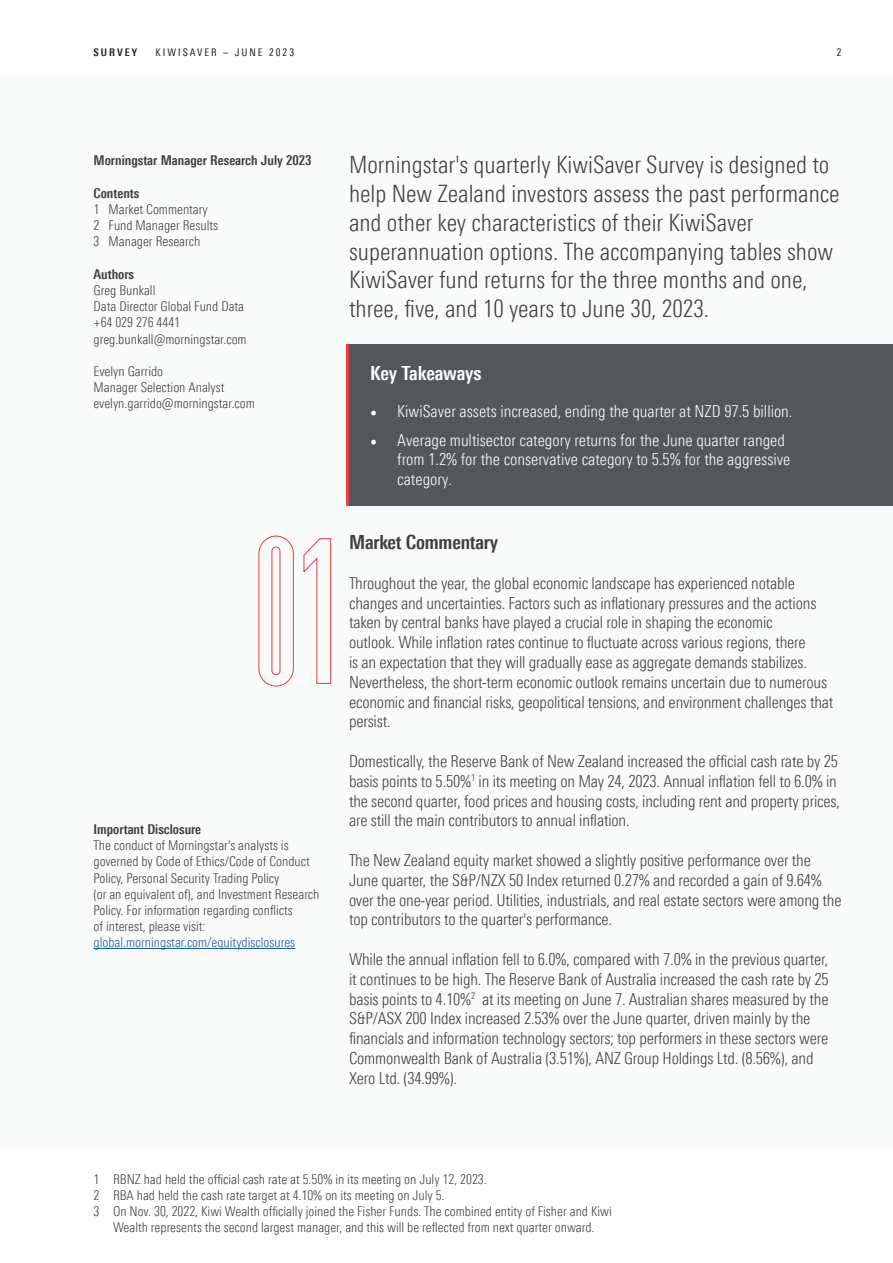
<style>
.page{position:relative;width:893px;height:1263px;background:#fff}
.page>*{position:absolute;margin:0;border:0;box-sizing:border-box;transform-origin:0 0}
.t1{font:300 condensed 24px/28.8px "Univers Nextfor MORN";color:#3e3e3f}
.t2{font:700 condensed 19.5px "Univers Nextfor MORN";letter-spacing:-.01em;color:#3e3e3f}
.t3{font:700 condensed 19.5px "Univers Nextfor MORN";letter-spacing:-.01em;color:#fff}
.t4{font:300 condensed 16.5px/19.8px "Univers Nextfor MORN";letter-spacing:-.01em;color:#3e3e3f}
.t5{font:300 condensed 16.5px/19.6px "Univers Nextfor MORN";color:#fff}
.Bio_Bodycopy{font:300 condensed 13.5px/16.2px "Univers Nextfor MORN";color:#3e3e3f}
.Bio_Bodycopy-2{font:700 condensed 13.5px "Univers Nextfor MORN";color:#3e3e3f}
.Bio_Bodycopy-3{font:300 condensed 13.5px/16.2px "Univers Nextfor MORN";color:#175d9e}
.t6{font:condensed 10.5px "Univers Nextfor MORN";letter-spacing:.19em;color:#1c1c1c}
.t7{font:700 condensed 10.5px "Univers Nextfor MORN";letter-spacing:.19em;color:#1c1c1c}
.s1{color:#3e3e3f}
.s2{font-family:"Minion Pro";font-weight:400;font-stretch:normal;font-size:18px}
.s3{font-family:"Univers Nextfor MORNPC Cn";font-weight:400;font-stretch:normal}
</style>
<div class="page">
<div style="left:0;top:77px;width:893px;height:1071px;background:#f9fafa"></div>
<hr style="left:94px;top:948px;width:201px;height:1px;background:#175d9e">
<div style="left:349px;top:344px;width:544px;height:162px;background:#545759"></div>
<hr style="left:347px;top:344px;width:2px;height:162px;background:#ee3a41">
<svg style="left:303px;top:538px;width:28px;height:146px"></svg>
<svg style="left:258px;top:535px;width:36px;height:152px"></svg>
<p class="t7" style="left:94px;top:46px;width:45px">SURVEY</p>
<p class="t6" style="left:156px;top:46px;width:140px">KIWISAVER – JUNE 2023</p>
<p class="t6" style="left:837px;top:46px;width:6px">2</p>
<p class="Bio_Bodycopy-2" style="left:94px;top:153px;width:220px">Morningstar Manager Research July 2023</p>
<p class="Bio_Bodycopy-2" style="left:94px;top:185px;width:47px">Contents</p>
<p class="Bio_Bodycopy" style="left:94px;top:201px;width:116px">1 Market Commentary</p>
<p class="Bio_Bodycopy" style="left:94px;top:217px;width:126px">2 Fund Manager Results</p>
<p class="Bio_Bodycopy" style="left:94px;top:233px;width:108px">3 Manager Research</p>
<p class="Bio_Bodycopy-2" style="left:94px;top:266px;width:42px">Authors</p>
<p class="Bio_Bodycopy" style="left:94px;top:282px;width:63px">Greg Bunkall</p>
<p class="Bio_Bodycopy" style="left:94px;top:298px;width:152px">Data Director Global Fund Data</p>
<p class="Bio_Bodycopy" style="left:94px;top:314px;width:88px">+64 029 276 4441</p>
<p class="Bio_Bodycopy" style="left:94px;top:331px;width:155px">greg.bunkall@morningstar.com</p>
<p class="Bio_Bodycopy" style="left:94px;top:363px;width:71px">Evelyn Garrido</p>
<p class="Bio_Bodycopy" style="left:94px;top:379px;width:133px">Manager Selection Analyst</p>
<p class="Bio_Bodycopy" style="left:94px;top:395px;width:163px">evelyn.garrido@morningstar.com</p>
<p class="Bio_Bodycopy-2" style="left:94px;top:821px;width:109px">Important Disclosure</p>
<p class="Bio_Bodycopy" style="left:94px;top:837px;width:218px">The conduct of Morningstar's analysts is governed by Code of Ethics/Code of Conduct<br>Policy, Personal Security Trading Policy</p>
<p class="Bio_Bodycopy" style="left:94px;top:886px;width:227px">(or an equivalent of), and Investment Research<br>Policy. For information regarding conflicts</p>
<p class="Bio_Bodycopy-3" style="left:94px;top:918px;width:203px"><span class="s1">of interest, please visit: </span>global.morningstar.com/equitydisclosures</p>
<p class="t1" style="left:349px;top:150px;width:492px">Morningstar's quarterly KiwiSaver Survey is designed to help New Zealand investors assess the past performance and other key characteristics of their KiwiSaver superannuation options. The accompanying tables show KiwiSaver fund returns for the three months and one, three, five, and 10 years to June 30, 2023.</p>
<p class="t3" style="left:370px;top:362px;width:113px">Key Takeaways</p>
<p class="t5" style="left:370px;top:401px;width:424px"><span class="s2">•</span> KiwiSaver assets increased, ending the quarter at NZD 9<span class="s3">7</span>.<span class="s3">5</span> billion.</p>
<p class="t5" style="left:397px;top:430px;width:395px;text-indent:-27px"><span class="s2">•</span> Average multisector category returns for the June quarter ranged from 1.2% for the conservative category to 5.<span class="s3">5</span>% for the aggressive category.</p>
<p class="t2" style="left:349px;top:531px;width:151px">Market Commentary</p>
<p class="t4" style="left:349px;top:573px;width:486px">Throughout the year, the global economic landscape has experienced notable changes and uncertainties. Factors such as inflationary pressures and the actions taken by central banks have played a crucial role in shaping the economic<br>outlook. While inflation rates continue to fluctuate across various regions, there<br>is an expectation that they will gradually ease as aggregate demands stabilizes.<br>Nevertheless, the short-term economic outlook remains uncertain due to numerous economic and financial risks, geopolitical tensions, and environment challenges that persist.</p>
<p class="t4" style="left:349px;top:751px;width:493px">Domestically, the Reserve Bank of New Zealand increased the official cash rate by 25 basis points to 5.50%<sup>1</sup> in its meeting on May 24, 2023. Annual inflation fell to 6.0% in the second quarter, food prices and housing costs, including rent and property prices, are still the main contributors to annual inflation.</p>
<p class="t4" style="left:349px;top:850px;width:494px">The New Zealand equity market showed a slightly positive performance over the June quarter, the S&amp;P/NZX 50 Index returned 0.27% and recorded a gain of 9.64% over the one-year period. Utilities, industrials, and real estate sectors were among the top contributors to the quarter's performance.</p>
<p class="t4" style="left:349px;top:949px;width:481px">While the annual inflation fell to 6.0%, compared with 7.0% in the previous quarter, it continues to be high. The Reserve Bank of Australia increased the cash rate by 25 basis points to 4.10%<sup>2</sup> at its meeting on June 7. Australian shares measured by the S&amp;P/ASX 200 Index increased 2.53% over the June quarter, driven mainly by the financials and information technology sectors; top performers in these sectors were Commonwealth Bank of Australia (3.51%), ANZ Group Holdings Ltd. (8.56%), and Xero Ltd. (34.99%).</p>
<p class="Bio_Bodycopy" style="left:94px;top:1171px;width:395px">1 RBNZ had held the official cash rate at 5.50% in its meeting on July 12, 2023.</p>
<p class="Bio_Bodycopy" style="left:94px;top:1187px;width:352px">2 RBA had held the cash rate target at 4.10% on its meeting on July 5.</p>
<p class="Bio_Bodycopy" style="left:94px;top:1203px;width:520px;text-align:center">3 On Nov. 30, 2022, Kiwi Wealth officially joined the Fisher Funds. The combined entity of Fisher and Kiwi<br>Wealth represents the second largest manager, and this will be reflected from next quarter onward.</p>
</div>
